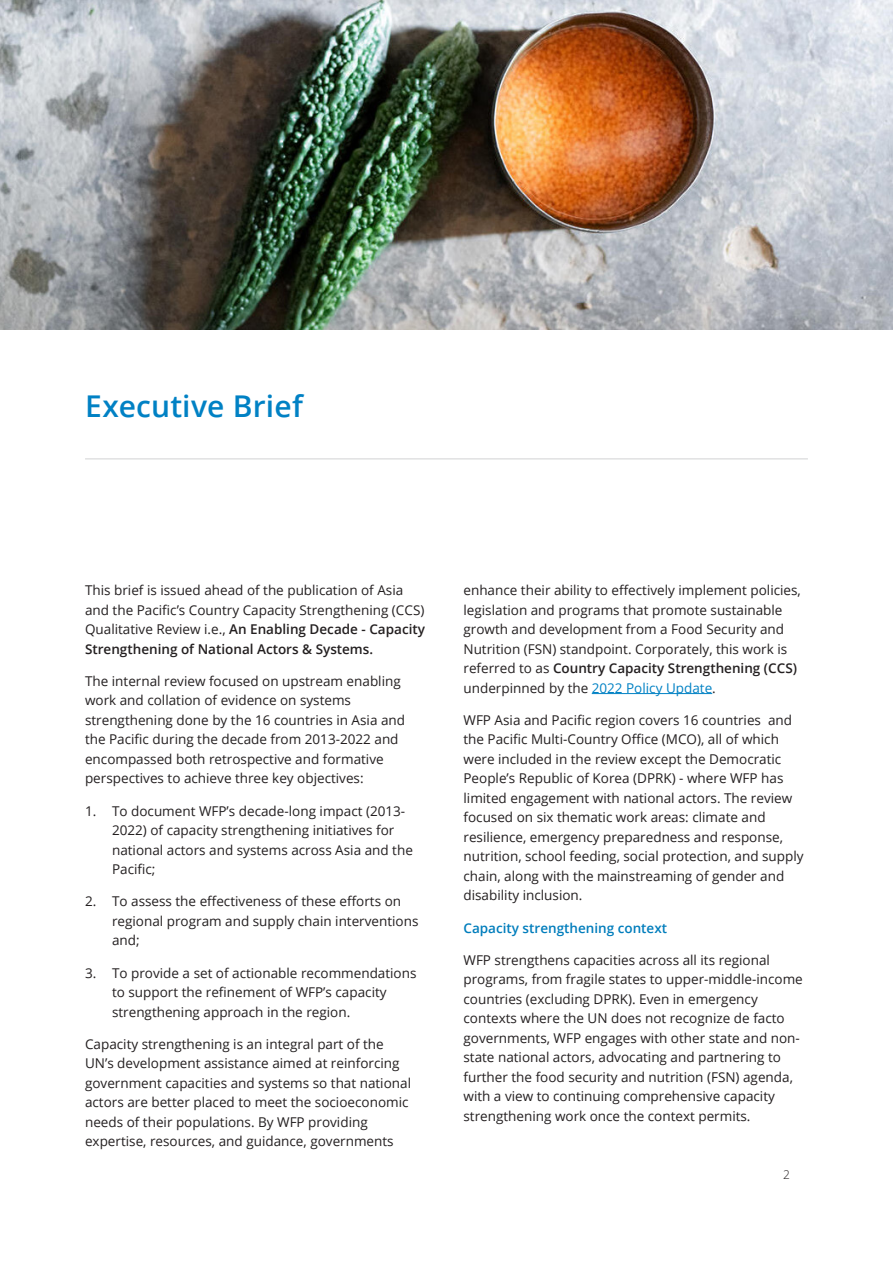
<style>
.page{position:relative;width:893px;height:1263px;background:#fff}
.page>*{position:absolute;margin:0;border:0;box-sizing:border-box;transform-origin:0 0}
.t1{font:600 30px "Open Sans";letter-spacing:.005em;color:#0081c4}
.list_paragraph{font:13.5px/19.5px "Open Sans";color:#231f20}
.list_paragraph-2{font:600 13.5px "Open Sans";color:#007dbc}
.t2{font:300 12px "Open Sans";color:#231f20}
.s1{font-weight:600}
.s2{color:#0081c4}
</style>
<div class="page">
<hr style="left:85px;top:458px;width:723px;height:1px;background:#d1d2d4">
<hr style="left:592px;top:693px;width:120px;height:1px;background:#0081c4">
<img style="left:0;top:0;width:893px;height:330px">
<p class="t1" style="left:85px;top:385px;width:219px">Executive Brief</p>
<p class="list_paragraph" style="left:85px;top:580px;width:341px">This brief is issued ahead of the publication of Asia and the Pacific’s Country Capacity Strengthening (CCS)<br>Qualitative Review i.e., <span class="s1">An Enabling Decade - Capacity Strengthening of National Actors &amp; Systems.</span></p>
<p class="list_paragraph" style="left:85px;top:671px;width:322px">The internal review focused on upstream enabling work and collation of evidence on systems strengthening done by the 16 countries in Asia and the Pacific during the decade from 2013-2022 and encompassed both retrospective and formative perspectives to achieve three key objectives:</p>
<p class="list_paragraph" style="left:112px;top:800px;width:302px;text-indent:-27px">1. To document WFP’s decade-long impact (2013- 2022) of capacity strengthening initiatives for national actors and systems across Asia and the Pacific;</p>
<p class="list_paragraph" style="left:112px;top:891px;width:308px;text-indent:-27px">2. To assess the effectiveness of these efforts on regional program and supply chain interventions and;</p>
<p class="list_paragraph" style="left:112px;top:963px;width:306px;text-indent:-27px">3. To provide a set of actionable recommendations to support the refinement of WFP’s capacity strengthening approach in the region.</p>
<p class="list_paragraph" style="left:85px;top:1034px;width:328px">Capacity strengthening is an integral part of the UN’s development assistance aimed at reinforcing government capacities and systems so that national actors are better placed to meet the socioeconomic needs of their populations. By WFP providing expertise, resources, and guidance, governments</p>
<p class="list_paragraph" style="left:463px;top:580px;width:339px">enhance their ability to effectively implement policies, legislation and programs that promote sustainable growth and development from a Food Security and Nutrition (FSN) standpoint. Corporately, this work is referred to as <span class="s1">Country Capacity Strengthening (CCS) </span>underpinned by the <span class="s2">2022 Policy Update</span>.</p>
<p class="list_paragraph" style="left:463px;top:710px;width:342px">WFP Asia and Pacific region covers 16 countries and the Pacific Multi-Country Office (MCO), all of which were included in the review except the Democratic People’s Republic of Korea (DPRK) - where WFP has limited engagement with national actors. The review focused on six thematic work areas: climate and resilience, emergency preparedness and response, nutrition, school feeding, social protection, and supply chain, along with the mainstreaming of gender and disability inclusion.</p>
<p class="list_paragraph-2" style="left:463px;top:918px;width:205px">Capacity strengthening context</p>
<p class="list_paragraph" style="left:463px;top:950px;width:341px">WFP strengthens capacities across all its regional programs, from fragile states to upper-middle-income countries (excluding DPRK). Even in emergency contexts where the UN does not recognize de facto governments, WFP engages with other state and non&shy;state national actors, advocating and partnering to further the food security and nutrition (FSN) agenda, with a view to continuing comprehensive capacity strengthening work once the context permits.</p>
<p class="t2" style="left:783px;top:1167px;width:8px">2</p>
</div>
